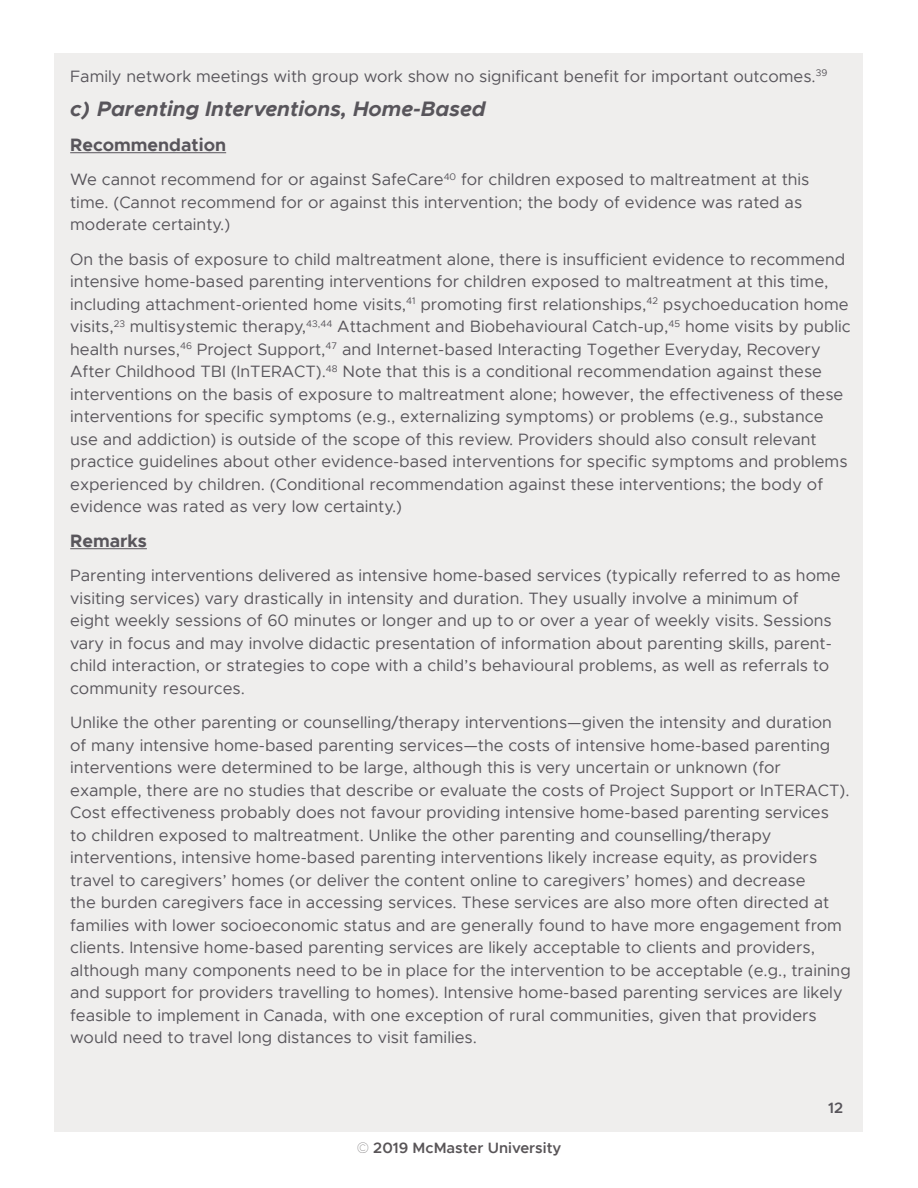
<style>
.page{position:relative;width:918px;height:1188px;background:#fff}
.page>*{position:absolute;margin:0;border:0;box-sizing:border-box;transform-origin:0 0}
.t1{font:italic 700 21px "Metropolis";color:#58555b}
.t2{font:700 18px "Metropolis";color:#58555b}
.t3{font:16.5px/22.5px "Metropolis";color:#58555b}
.t4{font:600 15px "Metropolis";color:#595558}
.t5{font:600 15px "Metropolis";color:#58555b}
.s1{font-family:"Montserrat";font-weight:100}
</style>
<div class="page">
<div style="left:55px;top:53px;width:808px;height:1079px;background:#efeeed"></div>
<hr style="left:70px;top:152px;width:156px;height:1px;background:#58555b">
<hr style="left:70px;top:548px;width:77px;height:1px;background:#58555b">
<p class="t3" style="left:70px;top:65px;width:759px">Family network meetings with group work show no significant benefit for important outcomes.<sup>39</sup></p>
<p class="t1" style="left:70px;top:95px;width:417px">c) Parenting Interventions, Home-Based</p>
<p class="t2" style="left:70px;top:133px;width:157px">Recommendation</p>
<p class="t3" style="left:70px;top:168px;width:741px">We cannot recommend for or against SafeCare<sup>40</sup> for children exposed to maltreatment at this time. (Cannot recommend for or against this intervention; the body of evidence was rated as moderate certainty.)</p>
<p class="t3" style="left:70px;top:248px;width:782px">On the basis of exposure to child maltreatment alone, there is insufficient evidence to recommend intensive home-based parenting interventions for children exposed to maltreatment at this time, including attachment-oriented home visits,<sup>41</sup> promoting first relationships,<sup>42</sup> psychoeducation home visits,<sup>23</sup> multisystemic therapy,<sup>43,44</sup> Attachment and Biobehavioural Catch-up,<sup>45</sup> home visits by public health nurses,<sup>46</sup> Project Support,<sup>47</sup> and Internet-based Interacting Together Everyday, Recovery After Childhood TBI (InTERACT).<sup>48</sup> Note that this is a conditional recommendation against these interventions on the basis of exposure to maltreatment alone; however, the effectiveness of these interventions for specific symptoms (e.g., externalizing symptoms) or problems (e.g., substance use and addiction) is outside of the scope of this review. Providers should also consult relevant practice guidelines about other evidence-based interventions for specific symptoms and problems experienced by children. (Conditional recommendation against these interventions; the body of evidence was rated as very low certainty.)</p>
<p class="t2" style="left:70px;top:529px;width:78px">Remarks</p>
<p class="t3" style="left:70px;top:564px;width:772px">Parenting interventions delivered as intensive home-based services (typically referred to as home visiting services) vary drastically in intensity and duration. They usually involve a minimum of eight weekly sessions of 60 minutes or longer and up to or over a year of weekly visits. Sessions vary in focus and may involve didactic presentation of information about parenting skills, parent&shy;child interaction, or strategies to cope with a child’s behavioural problems, as well as referrals to community resources.</p>
<p class="t3" style="left:70px;top:711px;width:782px">Unlike the other parenting or counselling/therapy interventions—given the intensity and duration of many intensive home-based parenting services—the costs of intensive home-based parenting interventions were determined to be large, although this is very uncertain or unknown (for example, there are no studies that describe or evaluate the costs of Project Support or InTERACT).<br>Cost effectiveness probably does not favour providing intensive home-based parenting services<br>to children exposed to maltreatment. Unlike the other parenting and counselling/therapy interventions, intensive home-based parenting interventions likely increase equity, as providers travel to caregivers’ homes (or deliver the content online to caregivers’ homes) and decrease<br>the burden caregivers face in accessing services. These services are also more often directed at families with lower socioeconomic status and are generally found to have more engagement from clients. Intensive home-based parenting services are likely acceptable to clients and providers, although many components need to be in place for the intervention to be acceptable (e.g., training and support for providers travelling to homes). Intensive home-based parenting services are likely feasible to implement in Canada, with one exception of rural communities, given that providers would need to travel long distances to visit families.</p>
<p class="t4" style="left:357px;top:1139px;width:206px"><span class="s1">©</span> 2019 McMaster University</p>
<p class="t5" style="left:828px;top:1098px;width:16px">12</p>
</div>
